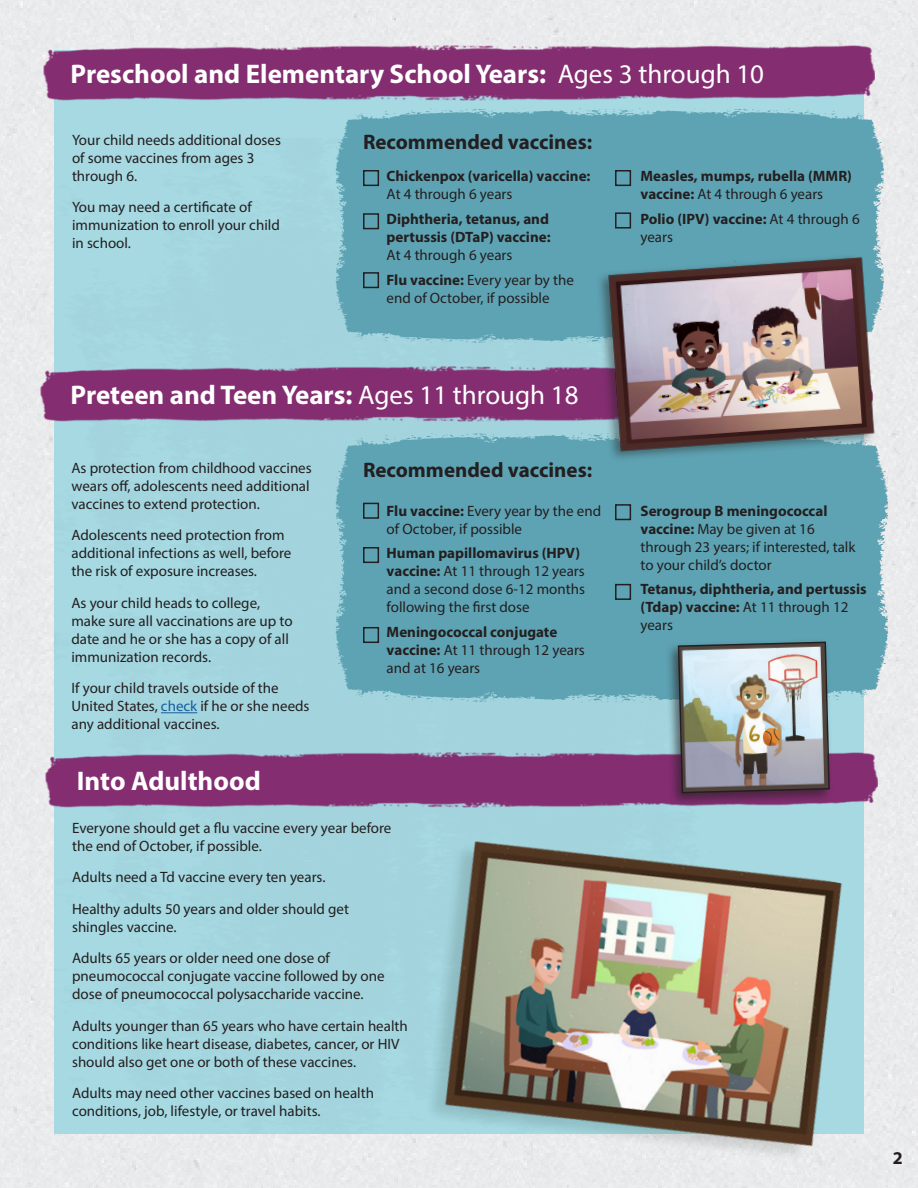
<style>
.page{position:relative;width:918px;height:1188px;background:#fff}
.page>*{position:absolute;margin:0;border:0;box-sizing:border-box;transform-origin:0 0}
.t1{font:700 27px "Myriad Pro";color:#fff}
.t2{font:700 21px "Myriad Pro";color:#231f20}
.t3{font:700 18px "Myriad Pro";color:#231f20}
.t4{font:15px/18px "Myriad Pro";color:#231f20}
.t5{font:700 15px/18px "Myriad Pro";color:#231f20}
.s1{font-weight:400}
.s2{font-weight:700}
.s3{color:#175d9e}
</style>
<div class="page">
<img style="left:0;top:0;width:918px;height:1188px">
<div style="left:53px;top:139px;width:612px;height:995px;background:#a3d5de"></div>
<div style="left:335px;top:432px;width:554px;height:271px;background:#5ea3b3"></div>
<img style="left:45px;top:752px;width:832px;height:55px">
<img style="left:41px;top:367px;width:554px;height:54px">
<img style="left:43px;top:45px;width:832px;height:55px">
<svg style="left:335px;top:108px;width:549px;height:236px;background:#63a6b6"></svg>
<hr style="left:161px;top:712px;width:36px;height:1px;background:#175d9e">
<img style="left:400px;top:806px;width:465px;height:382px">
<div style="left:363px;top:170px;width:16px;height:16px;border:2px solid #231f20"></div>
<div style="left:363px;top:213px;width:16px;height:16px;border:2px solid #231f20"></div>
<div style="left:615px;top:170px;width:16px;height:16px;border:2px solid #231f20"></div>
<div style="left:363px;top:272px;width:16px;height:16px;border:2px solid #231f20"></div>
<div style="left:615px;top:212px;width:16px;height:17px;border:2px solid #231f20"></div>
<div style="left:363px;top:503px;width:16px;height:16px;border:2px solid #231f20"></div>
<div style="left:363px;top:547px;width:16px;height:16px;border:2px solid #231f20"></div>
<div style="left:363px;top:627px;width:16px;height:16px;border:2px solid #231f20"></div>
<div style="left:615px;top:504px;width:16px;height:16px;border:2px solid #231f20"></div>
<div style="left:615px;top:584px;width:16px;height:16px;border:2px solid #231f20"></div>
<div style="left:665px;top:638px;width:169px;height:169px;background:#231f20;opacity:.59"></div>
<img style="left:677px;top:641px;width:154px;height:153px">
<img style="left:596px;top:250px;width:284px;height:215px">
<h1 class="t1" style="left:71px;top:56px;width:695px">Preschool and Elementary School Years: <span class="s1">Ages 3 through 10</span></h1>
<p class="t4" style="left:72px;top:131px;width:210px">Your child needs additional doses of some vaccines from ages 3 through 6.</p>
<p class="t4" style="left:72px;top:198px;width:209px">You may need a certificate of immunization to enroll your child in school.</p>
<h2 class="t2" style="left:363px;top:129px;width:231px">Recommended vaccines:</h2>
<p class="t5" style="left:387px;top:167px;width:205px">Chickenpox (varicella) vaccine:</p>
<p class="t4" style="left:387px;top:185px;width:127px">At 4 through 6 years</p>
<p class="t5" style="left:387px;top:209px;width:165px">Diphtheria, tetanus, and pertussis (DTaP) vaccine:</p>
<p class="t4" style="left:387px;top:242px;width:189px;line-height:24.8px">At 4 through 6 years<br><span class="s2">Flu vaccine:</span> Every year by the</p>
<p class="t4" style="left:387px;top:288px;width:164px">end of October, if possible</p>
<p class="t5" style="left:640px;top:167px;width:213px">Measles, mumps, rubella (MMR) vaccine: <span class="s1">At 4 through 6 years</span></p>
<p class="t5" style="left:640px;top:209px;width:221px">Polio (IPV) vaccine: <span class="s1">At 4 through 6 years</span></p>
<h1 class="t1" style="left:71px;top:378px;width:510px">Preteen and Teen Years: <span class="s1">Ages 11 through 18</span></h1>
<p class="t4" style="left:71px;top:459px;width:242px">As protection from childhood vaccines wears off, adolescents need additional vaccines to extend protection.</p>
<p class="t4" style="left:71px;top:526px;width:221px">Adolescents need protection from additional infections as well, before the risk of exposure increases.</p>
<p class="t4" style="left:71px;top:594px;width:223px">As your child heads to college, make sure all vaccinations are up to date and he or she has a copy of all immunization records.</p>
<p class="t4" style="left:71px;top:679px;width:240px">If your child travels outside of the<br>United States, <span class="s3">check</span> if he or she needs any additional vaccines.</p>
<h2 class="t2" style="left:363px;top:457px;width:231px">Recommended vaccines:</h2>
<p class="t4" style="left:387px;top:501px;width:216px"><span class="s2">Flu vaccine:</span> Every year by the end of October, if possible</p>
<p class="t4" style="left:387px;top:544px;width:200px"><span class="s2">Human papillomavirus (HPV) vaccine:</span> At 11 through 12 years and a second dose 6-12 months following the first dose</p>
<p class="t5" style="left:387px;top:622px;width:200px">Meningococcal conjugate vaccine: <span class="s1">At 11 through 12 years and at 16 years</span></p>
<h1 class="t1" style="left:77px;top:763px;width:185px">Into Adulthood</h1>
<p class="t4" style="left:72px;top:818px;width:321px">Everyone should get a flu vaccine every year before the end of October, if possible.</p>
<p class="t4" style="left:72px;top:861px;width:279px;line-height:31.5px">Adults need a Td vaccine every ten years.<br>Healthy adults 50 years and older should get</p>
<p class="t4" style="left:72px;top:911px;width:259px;line-height:31.5px">shingles vaccine.<br>Adults 65 years or older need one dose of</p>
<p class="t4" style="left:72px;top:967px;width:314px">pneumococcal conjugate vaccine followed by one dose of pneumococcal polysaccharide vaccine.</p>
<p class="t4" style="left:72px;top:1016px;width:337px">Adults younger than 65 years who have certain health conditions like heart disease, diabetes, cancer, or HIV should also get one or both of these vaccines.</p>
<p class="t4" style="left:72px;top:1084px;width:304px">Adults may need other vaccines based on health conditions, job, lifestyle, or travel habits.</p>
<p class="t4" style="left:640px;top:501px;width:216px"><span class="s2">Serogroup B meningococcal vaccine:</span> May be given at 16 through 23 years; if interested, talk to your child’s doctor</p>
<p class="t5" style="left:640px;top:580px;width:228px">Tetanus, diphtheria, and pertussis (Tdap) vaccine: <span class="s1">At 11 through 12 years</span></p>
<p class="t3" style="left:893px;top:1146px;width:11px">2</p>
</div>
